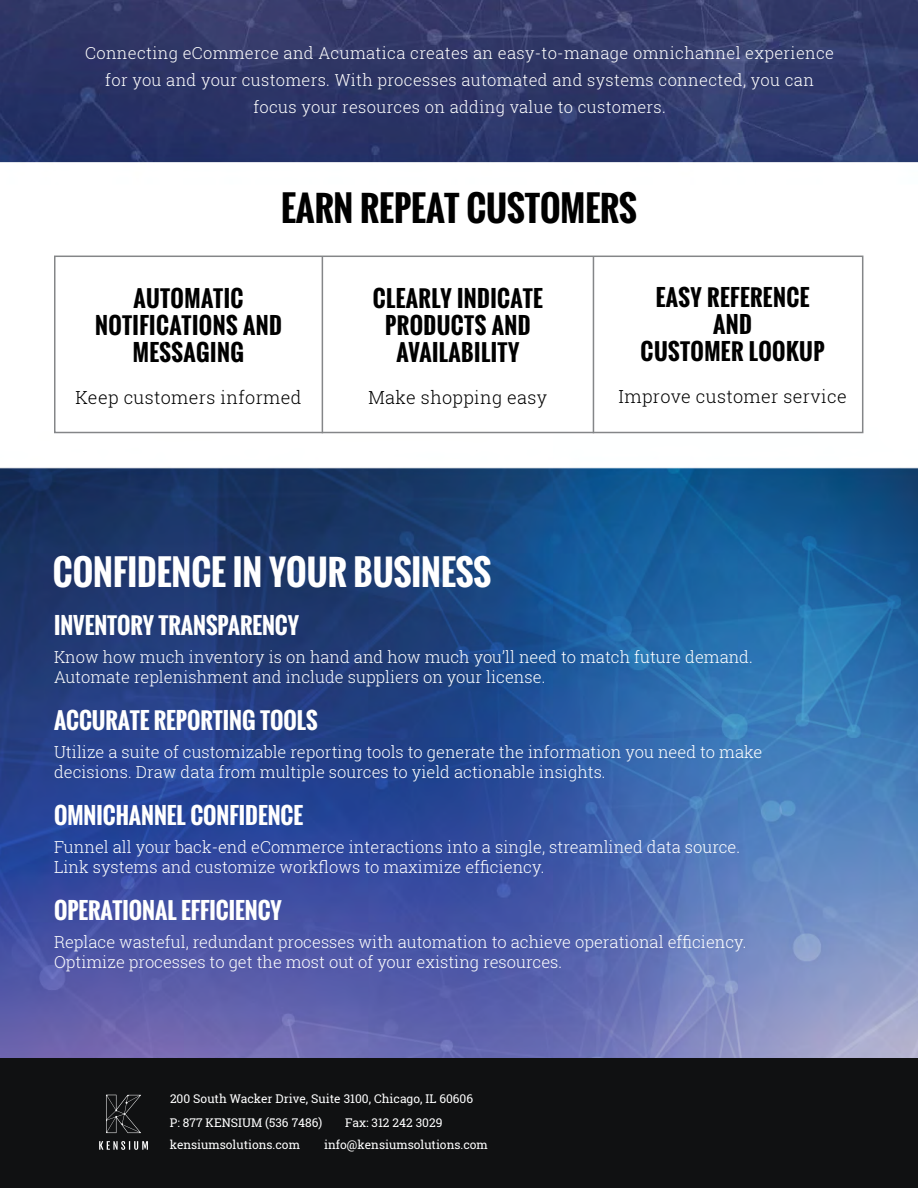
<style>
.page{position:relative;width:918px;height:1188px;background:#fff}
.page>*{position:absolute;margin:0;border:0;box-sizing:border-box;transform-origin:0 0}
.t1{font:700 34.5px "Oswald";color:#fff}
.t2{font:700 34.5px "Oswald";color:#000}
.t3{font:700 22.5px/27px "Oswald";letter-spacing:.02em;color:#000;text-align:center}
.t4{font:700 22.5px "Oswald";color:#fff}
.t5{font:300 18px "Roboto Slab";letter-spacing:.02em;color:#000}
.t6{font:300 16.5px/19.8px "Roboto Slab";color:#fff}
.t7{font:300 16.5px/27px "Roboto Slab";letter-spacing:.02em;color:#fff;text-align:center}
.t8{font:12px/23px "Roboto Slab";color:#fff}
</style>
<div class="page">
<img style="left:0;top:0;width:918px;height:1059px">
<div style="left:54px;top:256px;width:809px;height:177px;border:2px solid #848688"></div>
<hr style="left:322px;top:256px;width:1px;height:177px;background:#848688">
<hr style="left:593px;top:256px;width:1px;height:177px;background:#848688">
<div style="left:0;top:1059px;width:918px;height:129px;background:#101112"></div>
<svg style="left:99px;top:1141px;width:49px;height:9px"></svg>
<svg style="left:106px;top:1095px;width:35px;height:38px"></svg>
<p class="t7" style="left:85px;top:39px;width:750px">Connecting eCommerce and Acumatica creates an easy-to-manage omnichannel experience for you and your customers. With processes automated and systems connected, you can focus your resources on adding value to customers.</p>
<h1 class="t2" style="left:281px;top:182px;width:357px">EARN REPEAT CUSTOMERS</h1>
<h2 class="t3" style="left:95px;top:285px;width:188px">AUTOMATIC<br>NOTIFICATIONS AND<br>MESSAGING</h2>
<p class="t5" style="left:75px;top:385px;width:228px">Keep customers informed</p>
<h2 class="t3" style="left:373px;top:285px;width:172px">CLEARLY INDICATE<br>PRODUCTS AND<br>AVAILABILITY</h2>
<p class="t5" style="left:369px;top:385px;width:180px">Make shopping easy</p>
<h2 class="t3" style="left:641px;top:284px;width:185px">EASY REFERENCE<br>AND<br>CUSTOMER LOOKUP</h2>
<p class="t5" style="left:619px;top:384px;width:230px">Improve customer service</p>
<h1 class="t1" style="left:53px;top:546px;width:440px">CONFIDENCE IN YOUR BUSINESS</h1>
<h2 class="t4" style="left:54px;top:608px;width:247px">INVENTORY TRANSPARENCY</h2>
<p class="t6" style="left:54px;top:647px;width:700px">Know how much inventory is on hand and how much you’ll need to match future demand.<br>Automate replenishment and include suppliers on your license.</p>
<h2 class="t4" style="left:54px;top:703px;width:265px">ACCURATE REPORTING TOOLS</h2>
<p class="t6" style="left:54px;top:742px;width:710px">Utilize a suite of customizable reporting tools to generate the information you need to make decisions. Draw data from multiple sources to yield actionable insights.</p>
<h2 class="t4" style="left:54px;top:798px;width:251px">OMNICHANNEL CONFIDENCE</h2>
<p class="t6" style="left:54px;top:837px;width:688px">Funnel all your back-end eCommerce interactions into a single, streamlined data source.<br>Link systems and customize workflows to maximize efficiency.</p>
<h2 class="t4" style="left:54px;top:893px;width:229px">OPERATIONAL EFFICIENCY</h2>
<p class="t6" style="left:54px;top:932px;width:694px">Replace wasteful, redundant processes with automation to achieve operational efficiency.<br>Optimize processes to get the most out of your existing resources.</p>
<p class="t8" style="left:170px;top:1087px;width:305px">200 South Wacker Drive, Suite 3100, Chicago, IL 60606<br>P: 877 KENSIUM (536 7486)<br>kensiumsolutions.com</p>
<p class="t8" style="left:324px;top:1111px;width:165px;line-height:22.5px;text-indent:21px">Fax: 312 242 3029 info@kensiumsolutions.com</p>
</div>
